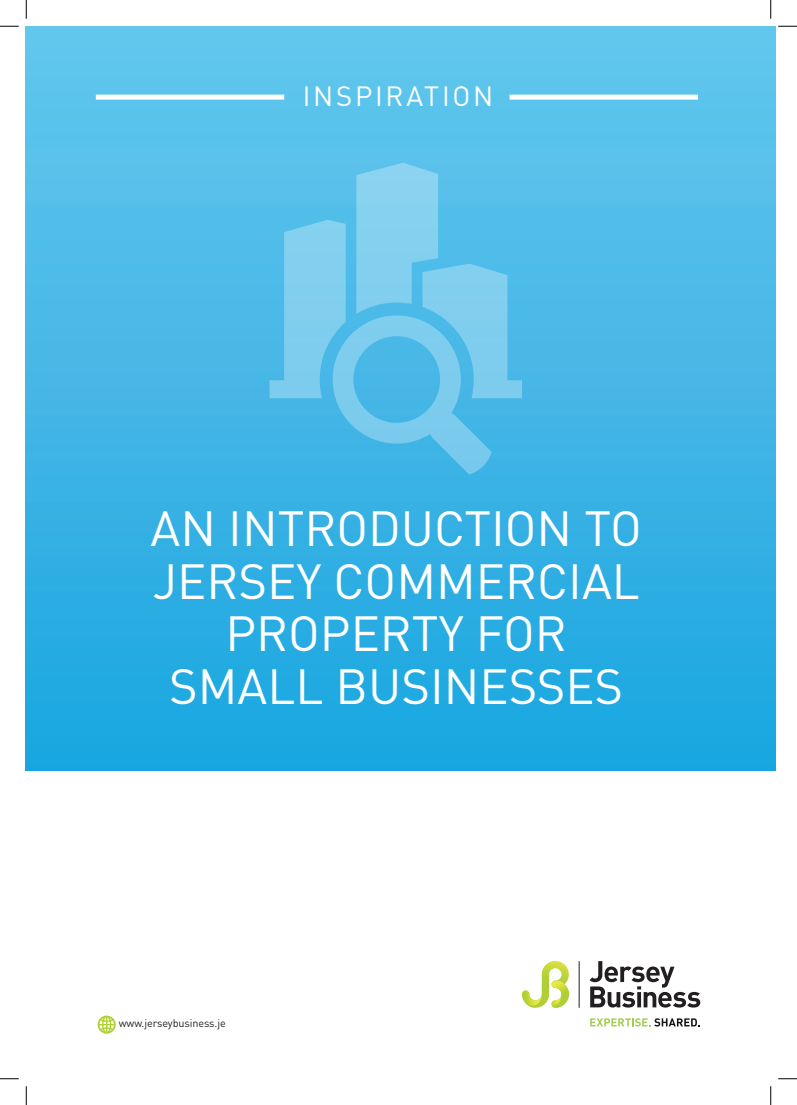
<style>
.page{position:relative;width:797px;height:1105px;background:#fff}
.page>*{position:absolute;margin:0;border:0;box-sizing:border-box;transform-origin:0 0}
.t1{font:48.75px/52.5px "DIN";color:#fff;text-align:center}
.t2{font:27.5px "DIN";letter-spacing:.1em;color:#fff}
.body{font:10.88px "DIN";letter-spacing:-.01em;color:#231f20}
</style>
<div class="page">
<div style="left:25px;top:26px;width:750px;height:744px;background:linear-gradient(to bottom,#67c7ed,#1ba6df)"></div>
<div style="left:96px;top:95px;width:188px;height:5px;background:#fff"></div>
<div style="left:509px;top:95px;width:189px;height:5px;background:#fff"></div>
<svg style="left:589px;top:961px;width:111px;height:46px"></svg>
<hr style="left:578px;top:961px;width:1px;height:47px;background:#231f20">
<svg style="left:522px;top:961px;width:47px;height:47px"></svg>
<svg style="left:590px;top:1018px;width:110px;height:8px"></svg>
<svg style="left:98px;top:1015px;width:18px;height:19px"></svg>
<svg style="left:269px;top:163px;width:253px;height:311px;background:#63c2ea"></svg>
<svg style="left:0;top:25px;width:19px;height:2px"></svg>
<svg style="left:778px;top:25px;width:19px;height:2px"></svg>
<svg style="left:0;top:1078px;width:19px;height:1px"></svg>
<svg style="left:778px;top:1078px;width:19px;height:1px"></svg>
<svg style="left:25px;top:0;width:2px;height:19px"></svg>
<svg style="left:25px;top:1086px;width:2px;height:19px"></svg>
<svg style="left:770px;top:0;width:1px;height:19px"></svg>
<svg style="left:770px;top:1086px;width:1px;height:19px"></svg>
<p class="t2" style="left:303px;top:79px;width:192px">INSPIRATION</p>
<p class="t1" style="left:151px;top:502px;width:493px">AN INTRODUCTION TO<br>JERSEY COMMERCIAL<br>PROPERTY FOR<br>SMALL BUSINESSES</p>
<p class="body" style="left:119px;top:1016px;width:108px">www.jerseybusiness.je</p>
</div>
